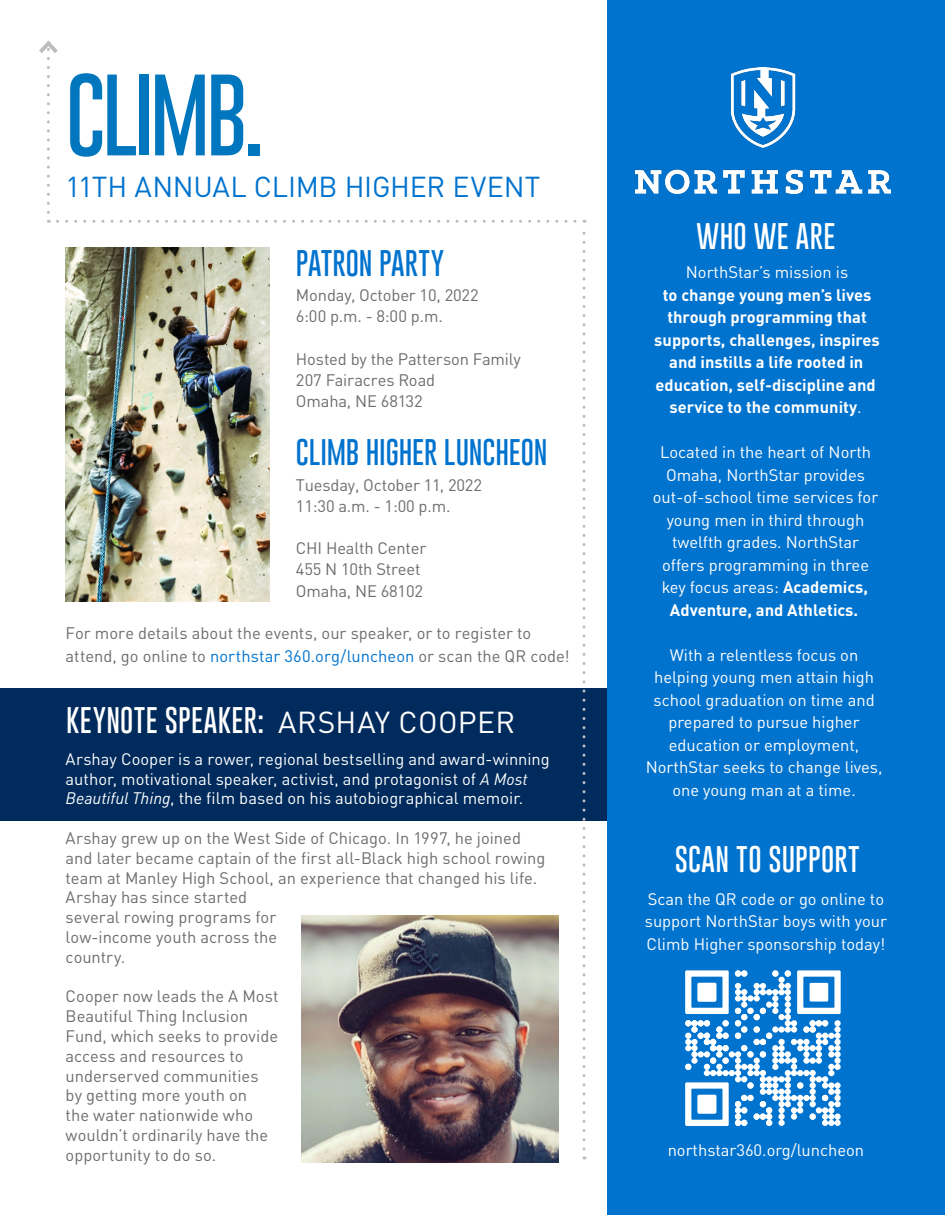
<style>
.page{position:relative;width:945px;height:1215px;background:#fff}
.page>*{position:absolute;margin:0;border:0;box-sizing:border-box;transform-origin:0 0}
.t1{font:100 84px "Gobold";letter-spacing:-.05em;color:#0076be}
.t2{font:28.5px "DINOT";letter-spacing:-.01em;color:#0073ce}
.t3{font:100 27px "Gobold";letter-spacing:.015em;color:#fff}
.t4{font:100 27px "Gobold";letter-spacing:-.005em;color:#0073ce}
.t5{font:16.5px/19.8px "DINOT";color:#6c6d70}
.t6{font:16.5px/22.5px "DINOT";color:#fff;text-align:center}
.t7{font:700 16.5px/22.5px "DINOT";color:#fff;text-align:center}
.s1{color:#0073ce}
.s2{font-family:"DINOT";font-weight:400;font-size:30px}
.s3{font-style:italic}
.s4{font-weight:400}
.s5{font-weight:700}
</style>
<div class="page">
<div style="left:0;top:688px;width:608px;height:133px;background:#002b5c"></div>
<svg style="left:583px;top:220px;width:3px;height:929px"></svg>
<svg style="left:48px;top:220px;width:527px;height:3px"></svg>
<svg style="left:39px;top:40px;width:19px;height:172px"></svg>
<img style="left:66px;top:248px;width:204px;height:353px">
<div style="left:608px;top:0;width:337px;height:1215px;background:#0073ce"></div>
<img style="left:636px;top:67px;width:254px;height:127px">
<img style="left:302px;top:916px;width:256px;height:246px">
<svg style="left:685px;top:970px;width:156px;height:156px"></svg>
<p class="t1" style="left:66px;top:61px;width:200px">CLIMB.</p>
<p class="t2" style="left:66px;top:169px;width:476px">11TH ANNUAL CLIMB HIGHER EVENT</p>
<p class="t4" style="left:296px;top:245px;width:150px">PATRON PARTY</p>
<p class="t5" style="left:296px;top:285px;width:184px">Monday, October 10, 2022</p>
<p class="t5" style="left:296px;top:306px;width:148px">6:00 p.m. - 8:00 p.m.</p>
<p class="t5" style="left:296px;top:349px;width:226px">Hosted by the Patterson Family</p>
<p class="t5" style="left:296px;top:369px;width:141px;line-height:21.3px">207 Fairacres Road<br>Omaha, NE 68132</p>
<p class="t4" style="left:296px;top:435px;width:253px">CLIMB HIGHER LUNCHEON</p>
<p class="t5" style="left:296px;top:474px;width:188px">Tuesday, October 11, 2022</p>
<p class="t5" style="left:296px;top:496px;width:156px">11:30 a.m. - 1:00 p.m.</p>
<p class="t5" style="left:296px;top:538px;width:132px">CHI Health Center</p>
<p class="t5" style="left:296px;top:559px;width:126px">455 N 10th Street</p>
<p class="t5" style="left:296px;top:581px;width:129px">Omaha, NE 68102</p>
<p class="t5" style="left:66px;top:621px;width:506px;line-height:23.2px">For more details about the events, our speaker, or to register to attend, go online to <span class="s1">northstar 360.org/luncheon</span> or scan the QR code!</p>
<p class="t3" style="left:66px;top:702px;width:451px">KEYNOTE SPEAKER: <span class="s2">ARSHAY COOPER</span></p>
<p class="t6" style="left:66px;top:749px;width:486px;line-height:19.8px;text-align:left">Arshay Cooper is a rower, regional bestselling and award-winning author, motivational speaker, activist, and protagonist of <span class="s3">A Most<br>Beautiful Thing</span>, the film based on his autobiographical memoir.</p>
<p class="t5" style="left:66px;top:828px;width:481px">Arshay grew up on the West Side of Chicago. In 1997, he joined and later became captain of the first all-Black high school rowing team at Manley High School, an experience that changed his life.<br>Arshay has since started<br>several rowing programs for<br>low-income youth across the<br>country.</p>
<p class="t5" style="left:66px;top:986px;width:214px">Cooper now leads the A Most<br>Beautiful Thing Inclusion<br>Fund, which seeks to provide access and resources to underserved communities by getting more youth on<br>the water nationwide who wouldn’t ordinarily have the opportunity to do so.</p>
<p class="t3" style="left:697px;top:218px;width:140px">WHO WE ARE</p>
<p class="t7" style="left:654px;top:261px;width:227px"><span class="s4">NorthStar’s mission is<br></span>to change young men’s lives through programming that supports, challenges, inspires and instills a life rooted in education, self-discipline and service to the community<span class="s4">.</span></p>
<p class="t6" style="left:653px;top:441px;width:227px">Located in the heart of North<br>Omaha, NorthStar provides out-of-school time services for young men in third through twelfth grades. NorthStar offers programming in three key focus areas: <span class="s5">Academics,<br>Adventure, and Athletics.</span></p>
<p class="t6" style="left:646px;top:643px;width:238px">With a relentless focus on helping young men attain high school graduation on time and prepared to pursue higher education or employment,<br>NorthStar seeks to change lives, one young man at a time.</p>
<p class="t3" style="left:675px;top:842px;width:186px">SCAN TO SUPPORT</p>
<p class="t6" style="left:645px;top:887px;width:244px;text-align:left">Scan the QR code or go online to support NorthStar boys with your<br>Climb Higher sponsorship today!</p>
<p class="t6" style="left:668px;top:1139px;width:198px">northstar360.org/luncheon</p>
</div>
